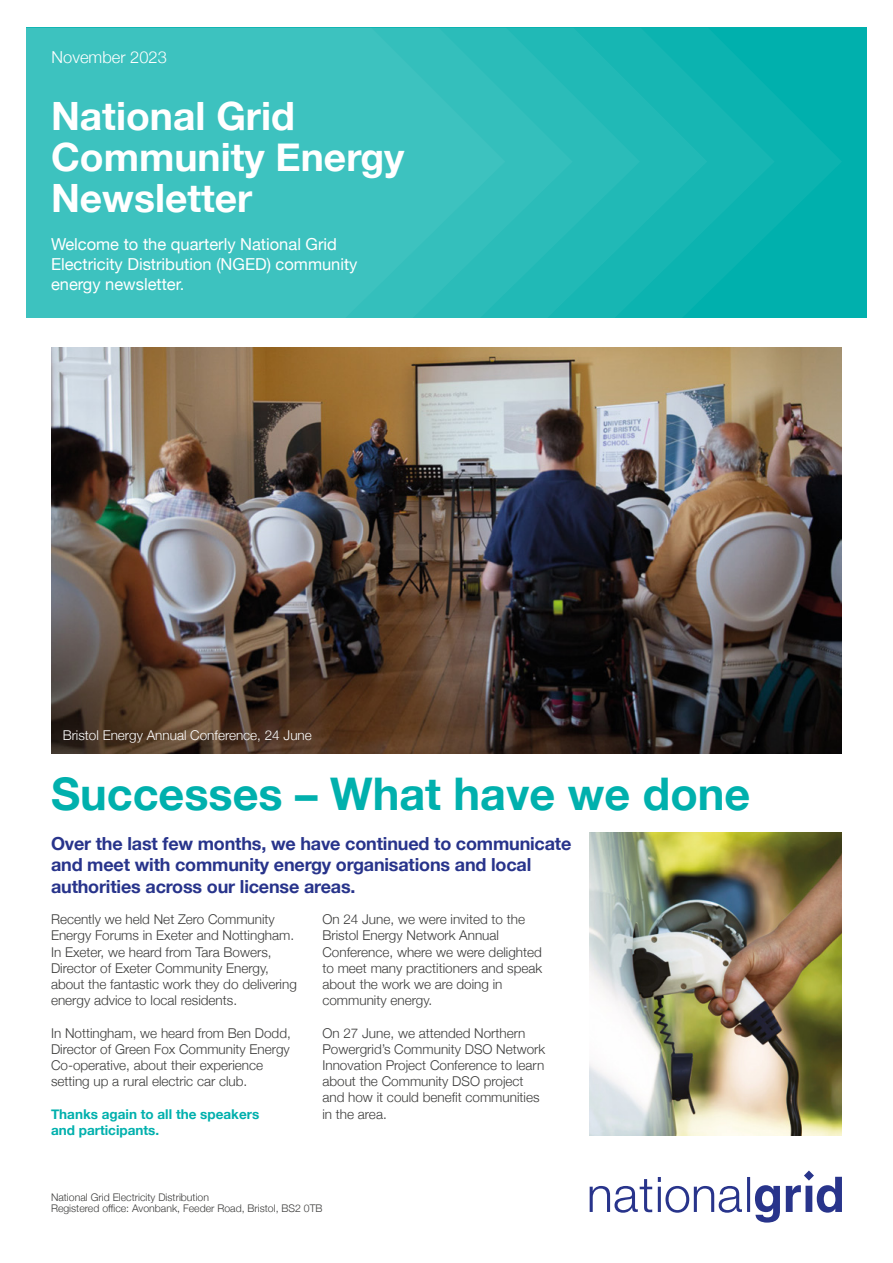
<style>
.page{position:relative;width:893px;height:1263px;background:#fff}
.page>*{position:absolute;margin:0;border:0;box-sizing:border-box;transform-origin:0 0}
.t1{font:700 45px "Helvetica Neue";color:#00b0ad}
.t2{font:700 39px/41px "Helvetica Neue";color:#fff}
.t3{font:700 18px/21.6px "Helvetica Neue";letter-spacing:-.01em;color:#28348b}
.t4{font:16.5px/19.8px "Helvetica Neue";color:#fff}
.t5{font:300 16.5px "Helvetica Neue";color:#fff}
.t6{font:300 13.5px/16.2px "Helvetica Neue";color:#3c3c3b}
.t7{font:700 13.5px/16.2px "Helvetica Neue";color:#00b0ad}
.t8{font:300 13.5px "Helvetica Neue";color:#fff}
.t9{font:300 10.5px/10.9px "Helvetica Neue";color:#3c3c3b}
</style>
<div class="page">
<div style="left:26px;top:28px;width:841px;height:290px;background:#00b0ad"></div>
<svg style="left:775px;top:96px;width:66px;height:130px;fill:#0cb3b0"></svg>
<svg style="left:707px;top:28px;width:68px;height:265px;fill:#0cb3b0"></svg>
<svg style="left:640px;top:28px;width:67px;height:290px;fill:#17b6b3"></svg>
<svg style="left:573px;top:28px;width:67px;height:290px;background:#20b8b5"></svg>
<svg style="left:505px;top:28px;width:68px;height:290px;background:#29bbb8"></svg>
<svg style="left:26px;top:28px;width:479px;height:290px;background:#3bc1be"></svg>
<svg style="left:590px;top:1170px;width:252px;height:52px"></svg>
<img style="left:51px;top:347px;width:791px;height:406px">
<img style="left:590px;top:832px;width:252px;height:304px">
<p class="t5" style="left:52px;top:44px;width:117px">November 2023</p>
<h2 class="t2" style="left:51px;top:97px;width:355px">National Grid<br>Community Energy<br>Newsletter</h2>
<p class="t4" style="left:51px;top:235px;width:308px">Welcome to the quarterly National Grid<br>Electricity Distribution (NGED) community energy newsletter.</p>
<p class="t8" style="left:63px;top:724px;width:251px">Bristol Energy Annual Conference, 24 June</p>
<h1 class="t1" style="left:51px;top:759px;width:701px">Successes – What have we done</h1>
<h3 class="t3" style="left:51px;top:833px;width:522px">Over the last few months, we have continued to communicate and meet with community energy organisations and local authorities across our license areas.</h3>
<p class="t6" style="left:51px;top:910px;width:247px">Recently we held Net Zero Community Energy Forums in Exeter and Nottingham.<br>In Exeter, we heard from Tara Bowers, Director of Exeter Community Energy, about the fantastic work they do delivering energy advice to local residents.</p>
<p class="t6" style="left:51px;top:1024px;width:241px">In Nottingham, we heard from Ben Dodd, Director of Green Fox Community Energy Co-operative, about their experience setting up a rural electric car club.</p>
<p class="t7" style="left:51px;top:1106px;width:210px">Thanks again to all the speakers and participants.</p>
<p class="t6" style="left:322px;top:910px;width:221px">On 24 June, we were invited to the<br>Bristol Energy Network Annual<br>Conference, where we were delighted to meet many practitioners and speak about the work we are doing in community energy.</p>
<p class="t6" style="left:322px;top:1024px;width:224px">On 27 June, we attended Northern<br>Powergrid’s Community DSO Network<br>Innovation Project Conference to learn about the Community DSO project and how it could benefit communities in the area.</p>
<p class="t9" style="left:51px;top:1191px;width:273px">National Grid Electricity Distribution<br>Registered office: Avonbank, Feeder Road, Bristol, BS2 0TB</p>
</div>
